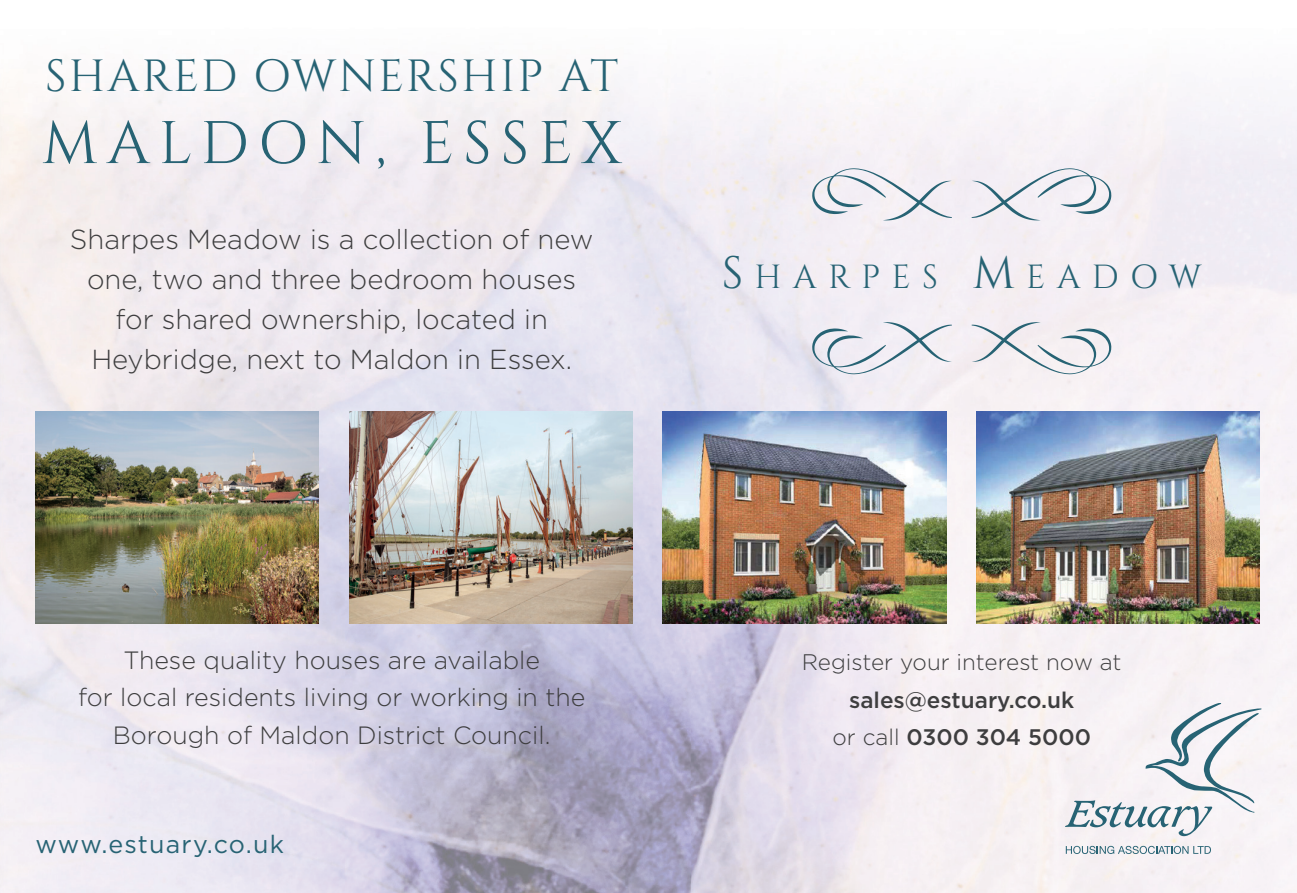
<style>
.page{position:relative;width:1297px;height:893px;background:#fff}
.page>*{position:absolute;margin:0;border:0;box-sizing:border-box;transform-origin:0 0}
.t1{font:60px "Cinzel";letter-spacing:.15em;color:#276374}
.t2{font:45px "Cinzel";letter-spacing:.045em;color:#276374}
.t3{font:33.25px "Cinzel";letter-spacing:.345em;color:#276374}
.t4{font:300 27.5px/40px "Gotham";color:#3e3e3f;text-align:center}
.t5{font:300 25px/37.5px "Gotham";color:#3e3e3f;text-align:center}
.t6{font:25px "Gotham";letter-spacing:.05em;color:#276374}
.t7{font:500 22.5px/37.5px "Gotham";color:#3e3e3f;text-align:center}
.t8{font:300 22.5px "Gotham";color:#3e3e3f}
.s1{font-size:45.25px}
.s2{font-weight:300}
</style>
<div class="page">
<img style="left:0;top:57px;width:1297px;height:836px">
<svg style="left:1065px;top:702px;width:197px;height:134px"></svg>
<svg style="left:1066px;top:846px;width:145px;height:8px"></svg>
<img style="left:35px;top:411px;width:284px;height:213px">
<img style="left:349px;top:411px;width:283px;height:213px">
<img style="left:663px;top:411px;width:283px;height:213px">
<img style="left:976px;top:411px;width:284px;height:213px">
<svg style="left:812px;top:322px;width:140px;height:53px"></svg>
<svg style="left:972px;top:322px;width:139px;height:53px"></svg>
<svg style="left:972px;top:168px;width:139px;height:52px"></svg>
<svg style="left:812px;top:168px;width:140px;height:52px"></svg>
<h2 class="t2" style="left:45px;top:50px;width:575px">SHARED OWNERSHIP AT</h2>
<h1 class="t1" style="left:42px;top:108px;width:581px">MALDON, ESSEX</h1>
<p class="t4" style="left:70px;top:218px;width:525px">Sharpes Meadow is a collection of new one, two and three bedroom houses for shared ownership, located in Heybridge, next to Maldon in Essex.</p>
<p class="t3" style="left:722px;top:258px;width:481px"><span class="s1">S</span>HARPES <span class="s1">M</span>EADOW</p>
<p class="t5" style="left:78px;top:641px;width:509px">These quality houses are available<br>for local residents living or working in the<br>Borough of Maldon District Council.</p>
<p class="t6" style="left:35px;top:830px;width:250px">www.estuary.co.uk</p>
<p class="t8" style="left:802px;top:648px;width:321px">Register your interest now at</p>
<p class="t7" style="left:832px;top:680px;width:260px">sales@estuary.co.uk<br><span class="s2">or call</span> 0300 304 5000</p>
</div>
